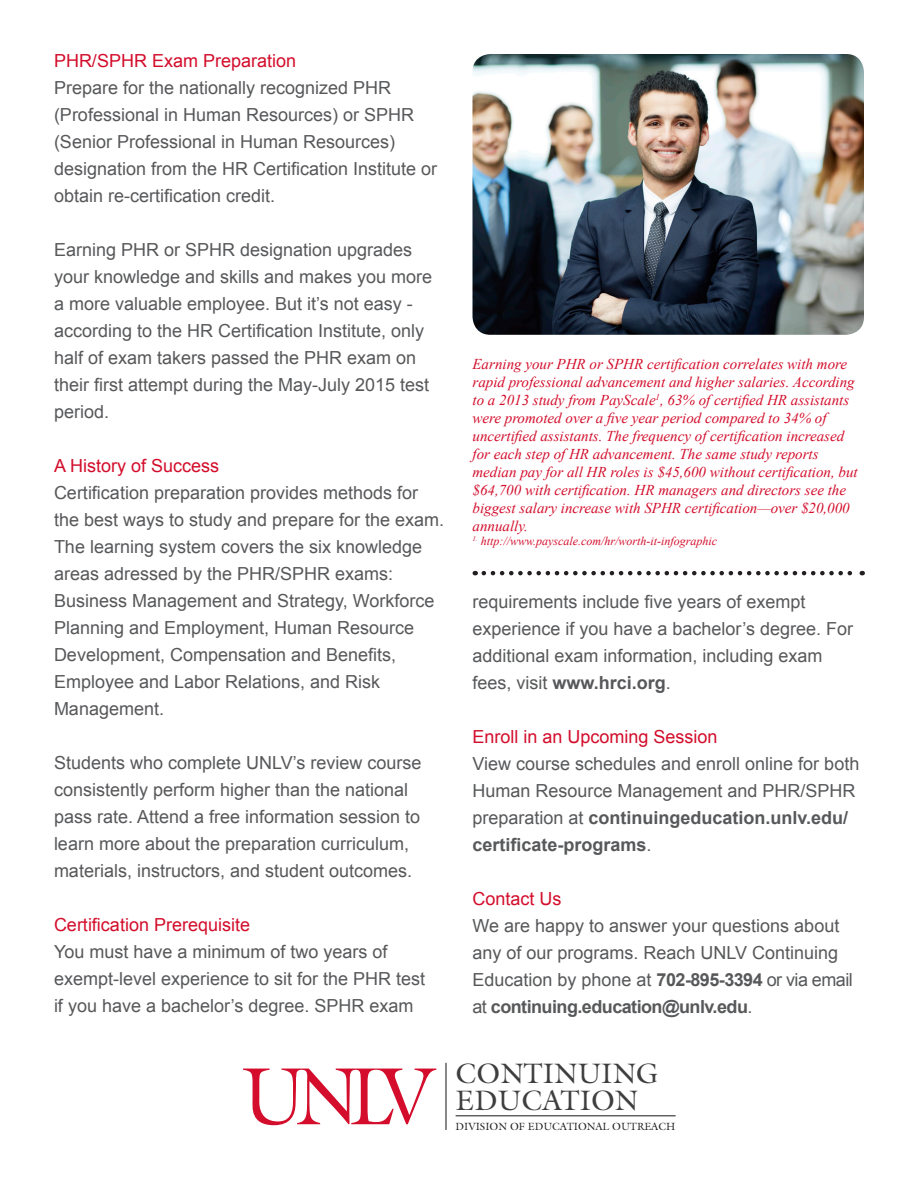
<style>
.page{position:relative;width:918px;height:1188px;background:#fff}
.page>*{position:absolute;margin:0;border:0;box-sizing:border-box;transform-origin:0 0}
.t1{font:28.35px/26.7px "Galliard";color:#3e3e3f}
.t2{font:18px/27px "Arial";color:#57585a}
.t3{font:18px "Arial";color:#d30d2b}
.t4{font:italic 15px/18px "Times New Roman";color:#d30d2b}
.t5{font:italic 12px "Times New Roman";color:#d30d2b}
.t6{font:10.5px "Galliard";color:#231f20}
.s1{font-weight:700}
</style>
<div class="page">
<img style="left:472px;top:54px;width:392px;height:281px">
<svg style="left:484px;top:571px;width:379px;height:4px"></svg>
<svg style="left:243px;top:1069px;width:193px;height:56px"></svg>
<hr style="left:445px;top:1063px;width:2px;height:67px;background:#231f20">
<hr style="left:456px;top:1115px;width:220px;height:1px;background:#231f20">
<p class="t3" style="left:54px;top:49px;width:244px">PHR/SPHR Exam Preparation</p>
<p class="t2" style="left:54px;top:74px;width:385px">Prepare for the nationally recognized PHR (Professional in Human Resources) or SPHR (Senior Professional in Human Resources) designation from the HR Certification Institute or obtain re-certification credit.</p>
<p class="t2" style="left:54px;top:236px;width:380px">Earning PHR or SPHR designation upgrades your knowledge and skills and makes you more a more valuable employee. But it’s not easy - according to the HR Certification Institute, only half of exam takers passed the PHR exam on their first attempt during the May-July 2015 test period.</p>
<p class="t3" style="left:54px;top:454px;width:167px">A History of Success</p>
<p class="t2" style="left:54px;top:479px;width:392px">Certification preparation provides methods for the best ways to study and prepare for the exam.<br>The learning system covers the six knowledge areas adressed by the PHR/SPHR exams:<br>Business Management and Strategy, Workforce Planning and Employment, Human Resource Development, Compensation and Benefits, Employee and Labor Relations, and Risk Management.</p>
<p class="t2" style="left:54px;top:749px;width:369px">Students who complete UNLV’s review course consistently perform higher than the national pass rate. Attend a free information session to learn more about the preparation curriculum, materials, instructors, and student outcomes.</p>
<p class="t3" style="left:54px;top:913px;width:198px">Certification Prerequisite</p>
<p class="t2" style="left:54px;top:938px;width:373px">You must have a minimum of two years of exempt-level experience to sit for the PHR test if you have a bachelor’s degree. SPHR exam</p>
<p class="t4" style="left:472px;top:355px;width:387px">Earning your PHR or SPHR certification correlates with more rapid professional advancement and higher salaries. According to a 2013 study from PayScale<sup>1</sup>, 63% of certified HR assistants were promoted over a five year period compared to 34% of uncertified assistants. The frequency of certification increased for each step of HR advancement. The same study reports median pay for all HR roles is $45,600 without certification, but $64,700 with certification. HR managers and directors see the biggest salary increase with SPHR certification—over $20,000 annually.</p>
<p class="t5" style="left:472px;top:533px;width:246px"><sup>1.</sup> http://www.payscale.com/hr/worth-it-infographic</p>
<p class="t2" style="left:472px;top:589px;width:382px">requirements include five years of exempt experience if you have a bachelor’s degree. For additional exam information, including exam fees, visit <span class="s1">www.hrci.org</span>.</p>
<p class="t3" style="left:472px;top:725px;width:247px">Enroll in an Upcoming Session</p>
<p class="t2" style="left:472px;top:751px;width:388px">View course schedules and enroll online for both Human Resource Management and PHR/SPHR preparation at <span class="s1">continuingeducation.unlv.edu/ certificate-programs</span>.</p>
<p class="t3" style="left:472px;top:887px;width:91px">Contact Us</p>
<p class="t2" style="left:472px;top:913px;width:382px">We are happy to answer your questions about any of our programs. Reach UNLV Continuing Education by phone at <span class="s1">702-895-3394</span> or via email at <span class="s1">continuing.education@unlv.edu</span>.</p>
<p class="t1" style="left:456px;top:1060px;width:204px">CONTINUING<br>EDUCATION</p>
<p class="t6" style="left:456px;top:1120px;width:221px">DIVISION OF EDUCATIONAL OUTREACH</p>
</div>
